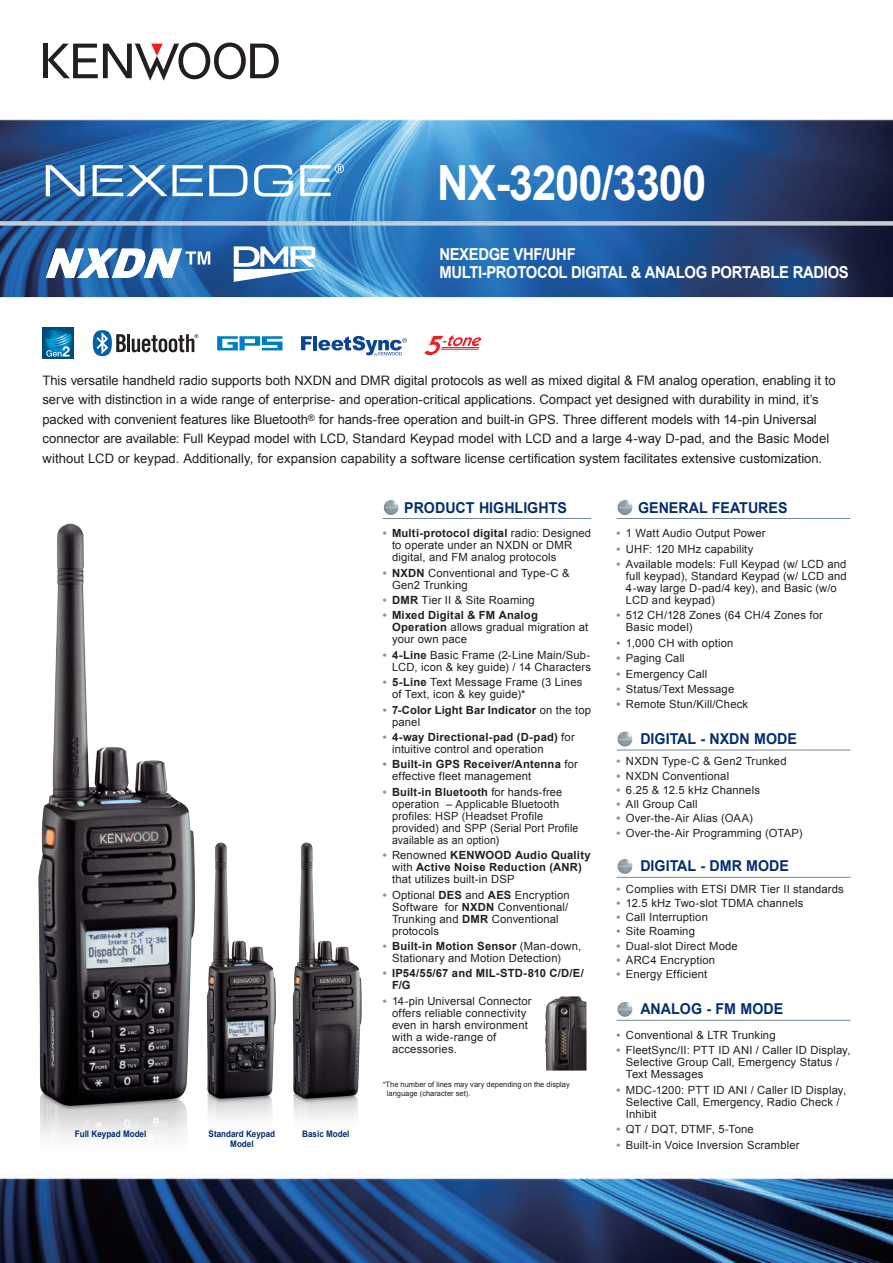
<style>
.page{position:relative;width:893px;height:1263px;background:#fff}
.page>*{position:absolute;margin:0;border:0;box-sizing:border-box;transform-origin:0 0}
.t1{font:700 48.45px "Arial";letter-spacing:-.025em;color:#fff;scale:.9 1}
.t2{font:700 16.5px/18px "Arial";letter-spacing:-.025em;color:#fff;scale:.9 1}
.t3{font:700 15px "Arial";color:#052d6f;scale:.95 1}
.t4{font:13.05px/19.5px "Arial";letter-spacing:-.005em;color:#231f20}
.t5{font:11.25px/12px "Arial";letter-spacing:.015em;color:#231f20}
.t6{font:700 11.25px/12px "Arial";letter-spacing:.02em;color:#231f20}
.t7{font:700 9px/10.5px "Arial";color:#052d6f;text-align:center;scale:.9 1}
.t8{font:7.5px/9px "Arial";color:#231f20}
.s1{font-weight:700;color:#7d94a8}
.s2{font-weight:700}
.s3{color:#7d94a8}
.s4{font-weight:400}
</style>
<div class="page">
<img style="left:0;top:42px;width:893px;height:1221px">
<img style="left:21px;top:507px;width:352px;height:706px">
<div style="left:0;top:221px;width:893px;height:5px;background:#c4ccd5"></div>
<div style="left:43px;top:44px;width:5px;height:34px;background:#231f20"></div>
<svg style="left:48px;top:43px;width:231px;height:38px"></svg>
<svg style="left:46px;top:249px;width:164px;height:29px"></svg>
<svg style="left:234px;top:246px;width:82px;height:36px"></svg>
<svg style="left:46px;top:165px;width:39px;height:31px"></svg>
<svg style="left:209px;top:165px;width:39px;height:31px"></svg>
<svg style="left:254px;top:165px;width:39px;height:32px"></svg>
<svg style="left:93px;top:165px;width:110px;height:31px"></svg>
<svg style="left:300px;top:164px;width:44px;height:32px"></svg>
<hr style="left:127px;top:334px;width:3px;height:18px;background:#231f20">
<svg style="left:93px;top:330px;width:33px;height:26px"></svg>
<svg style="left:132px;top:334px;width:66px;height:18px"></svg>
<svg style="left:217px;top:336px;width:66px;height:14px"></svg>
<svg style="left:301px;top:336px;width:11px;height:14px"></svg>
<hr style="left:313px;top:336px;width:4px;height:14px;background:#094594">
<svg style="left:318px;top:336px;width:89px;height:20px"></svg>
<svg style="left:423px;top:335px;width:58px;height:20px"></svg>
<hr style="left:441px;top:349px;width:38px;height:1px;background:#ee1d23">
<div style="left:43px;top:327px;width:31px;height:31px;background:#004b7a"></div>
<svg style="left:45px;top:330px;width:27px;height:27px"></svg>
<hr style="left:383px;top:518px;width:208px;height:1px;background:#738a95">
<img style="left:383px;top:500px;width:16px;height:15px">
<hr style="left:617px;top:518px;width:233px;height:1px;background:#738a95">
<img style="left:617px;top:500px;width:16px;height:15px">
<hr style="left:617px;top:750px;width:233px;height:1px;background:#738a95">
<img style="left:617px;top:731px;width:16px;height:16px">
<hr style="left:617px;top:877px;width:233px;height:1px;background:#738a95">
<img style="left:617px;top:859px;width:16px;height:15px">
<hr style="left:617px;top:1020px;width:233px;height:1px;background:#738a95">
<img style="left:617px;top:1002px;width:16px;height:15px">
<img style="left:545px;top:996px;width:41px;height:74px">
<h1 class="t1" style="left:437px;top:150px;width:301px">NX-3200/3300</h1>
<h2 class="t2" style="left:439px;top:246px;width:456px">NEXEDGE VHF/UHF<br>MULTI-PROTOCOL DIGITAL &amp; ANALOG PORTABLE RADIOS</h2>
<p class="t4" style="left:42px;top:370px;width:795px">This versatile handheld radio supports both NXDN and DMR digital protocols as well as mixed digital &amp; FM analog operation, enabling it to serve with distinction in a wide range of enterprise- and operation-critical applications. Compact yet designed with durability in mind, it’s packed with convenient features like Bluetooth<sup>®</sup> for hands-free operation and built-in GPS. Three different models with 14-pin Universal connector are available: Full Keypad model with LCD, Standard Keypad model with LCD and a large 4-way D-pad, and the Basic Model without LCD or keypad. Additionally, for expansion capability a software license certification system facilitates extensive customization.</p>
<h3 class="t3" style="left:404px;top:497px;width:173px">PRODUCT HIGHLIGHTS</h3>
<p class="t5" style="left:392px;top:527px;width:200px;text-indent:-9px"><span class="s1">•</span> <span class="s2">Multi-protocol digital</span> radio: Designed to operate under an NXDN or DMR digital, and FM analog protocols</p>
<p class="t5" style="left:392px;top:567px;width:179px;text-indent:-9px"><span class="s1">•</span> <span class="s2">NXDN</span> Conventional and Type-C &amp;<br>Gen2 Trunking</p>
<p class="t5" style="left:383px;top:594px;width:154px"><span class="s1">•</span> <span class="s2">DMR</span> Tier II &amp; Site Roaming</p>
<p class="t5" style="left:392px;top:609px;width:198px;text-indent:-9px"><span class="s1">•</span> <span class="s2">Mixed Digital &amp; FM Analog<br>Operation</span> allows gradual migration at your own pace</p>
<p class="t5" style="left:383px;top:649px;width:210px;text-align:right"><span class="s1">•</span> <span class="s2">4-Line</span> Basic Frame (2-Line Main/Sub-<br>LCD, icon &amp; key guide) / 14 Characters</p>
<p class="t5" style="left:392px;top:676px;width:192px;text-indent:-9px"><span class="s1">•</span> <span class="s2">5-Line</span> Text Message Frame (3 Lines of Text, icon &amp; key guide)*</p>
<p class="t6" style="left:392px;top:704px;width:200px;text-indent:-9px"><span class="s3">•</span> 7-Color Light Bar Indicator <span class="s4">on the top panel</span></p>
<p class="t5" style="left:392px;top:731px;width:184px;text-indent:-9px"><span class="s1">•</span> <span class="s2">4-way Directional-pad (D-pad)</span> for intuitive control and operation</p>
<p class="t6" style="left:392px;top:759px;width:187px;text-indent:-9px"><span class="s3">•</span> Built-in GPS Receiver/Antenna <span class="s4">for effective fleet management</span></p>
<p class="t5" style="left:392px;top:786px;width:188px;text-indent:-9px"><span class="s1">•</span> <span class="s2">Built-in Bluetooth</span> for hands-free operation – Applicable Bluetooth profiles: HSP (Headset Profile provided) and SPP (Serial Port Profile available as an option)</p>
<p class="t6" style="left:392px;top:849px;width:200px;text-indent:-9px"><span class="s3">•</span> <span class="s4">Renowned</span> KENWOOD Audio Quality <span class="s4">with</span> Active Noise Reduction (ANR) <span class="s4">that utilizes built-in DSP</span></p>
<p class="t5" style="left:392px;top:889px;width:179px;text-indent:-9px"><span class="s1">•</span> Optional <span class="s2">DES</span> and <span class="s2">AES</span> Encryption<br>Software for <span class="s2">NXDN</span> Conventional/<br>Trunking and <span class="s2">DMR</span> Conventional protocols</p>
<p class="t5" style="left:392px;top:940px;width:191px;text-indent:-9px"><span class="s1">•</span> <span class="s2">Built-in Motion Sensor</span> (Man-down,<br>Stationary and Motion Detection)</p>
<p class="t6" style="left:392px;top:968px;width:193px;text-indent:-9px"><span class="s3">•</span> IP54/55/67 and MIL-STD-810 C/D/E/<br>F/G</p>
<p class="t5" style="left:392px;top:995px;width:141px;text-indent:-9px"><span class="s1">•</span> 14-pin Universal Connector offers reliable connectivity even in harsh environment with a wide-range of accessories.</p>
<p class="t8" style="left:387px;top:1080px;width:184px;text-indent:-4px">*The number of lines may vary depending on the display language (character set).</p>
<h3 class="t3" style="left:638px;top:497px;width:159px">GENERAL FEATURES</h3>
<p class="t5" style="left:617px;top:527px;width:151px"><span class="s1">•</span> 1 Watt Audio Output Power</p>
<p class="t5" style="left:617px;top:543px;width:138px"><span class="s1">•</span> UHF: 120 MHz capability</p>
<p class="t5" style="left:626px;top:558px;width:222px;text-indent:-9px"><span class="s1">•</span> Available models: Full Keypad (w/ LCD and full keypad), Standard Keypad (w/ LCD and 4-way large D-pad/4 key), and Basic (w/o LCD and keypad)</p>
<p class="t5" style="left:626px;top:609px;width:198px;text-indent:-9px"><span class="s1">•</span> 512 CH/128 Zones (64 CH/4 Zones for<br>Basic model)</p>
<p class="t5" style="left:617px;top:637px;width:118px"><span class="s1">•</span> 1,000 CH with option</p>
<p class="t5" style="left:617px;top:652px;width:70px"><span class="s1">•</span> Paging Call</p>
<p class="t5" style="left:617px;top:668px;width:92px"><span class="s1">•</span> Emergency Call</p>
<p class="t5" style="left:617px;top:683px;width:119px"><span class="s1">•</span> Status/Text Message</p>
<p class="t5" style="left:617px;top:698px;width:133px"><span class="s1">•</span> Remote Stun/Kill/Check</p>
<h3 class="t3" style="left:640px;top:729px;width:166px">DIGITAL - NXDN MODE</h3>
<p class="t5" style="left:617px;top:755px;width:172px"><span class="s1">•</span> NXDN Type-C &amp; Gen2 Trunked</p>
<p class="t5" style="left:617px;top:770px;width:114px"><span class="s1">•</span> NXDN Conventional</p>
<p class="t5" style="left:617px;top:784px;width:145px"><span class="s1">•</span> 6.25 &amp; 12.5 kHz Channels</p>
<p class="t5" style="left:617px;top:798px;width:82px"><span class="s1">•</span> All Group Call</p>
<p class="t5" style="left:617px;top:812px;width:138px"><span class="s1">•</span> Over-the-Air Alias (OAA)</p>
<p class="t5" style="left:617px;top:827px;width:187px"><span class="s1">•</span> Over-the-Air Programming (OTAP)</p>
<h3 class="t3" style="left:640px;top:856px;width:158px">DIGITAL - DMR MODE</h3>
<p class="t5" style="left:617px;top:883px;width:229px"><span class="s1">•</span> Complies with ETSI DMR Tier II standards</p>
<p class="t5" style="left:617px;top:897px;width:188px"><span class="s1">•</span> 12.5 kHz Two-slot TDMA channels</p>
<p class="t5" style="left:617px;top:911px;width:93px"><span class="s1">•</span> Call Interruption</p>
<p class="t5" style="left:617px;top:925px;width:80px"><span class="s1">•</span> Site Roaming</p>
<p class="t5" style="left:617px;top:940px;width:123px"><span class="s1">•</span> Dual-slot Direct Mode</p>
<p class="t5" style="left:617px;top:954px;width:100px"><span class="s1">•</span> ARC4 Encryption</p>
<p class="t5" style="left:617px;top:968px;width:92px"><span class="s1">•</span> Energy Efficient</p>
<h3 class="t3" style="left:640px;top:999px;width:152px">ANALOG - FM MODE</h3>
<p class="t5" style="left:617px;top:1029px;width:161px"><span class="s1">•</span> Conventional &amp; LTR Trunking</p>
<p class="t5" style="left:626px;top:1044px;width:226px;text-indent:-9px"><span class="s1">•</span> FleetSync/II: PTT ID ANI / Caller ID Display,<br>Selective Group Call, Emergency Status /<br>Text Messages</p>
<p class="t5" style="left:626px;top:1084px;width:222px;text-indent:-9px"><span class="s1">•</span> MDC-1200: PTT ID ANI / Caller ID Display,<br>Selective Call, Emergency, Radio Check /<br>Inhibit</p>
<p class="t5" style="left:617px;top:1123px;width:139px"><span class="s1">•</span> QT / DQT, DTMF, 5-Tone</p>
<p class="t5" style="left:617px;top:1139px;width:185px"><span class="s1">•</span> Built-in Voice Inversion Scrambler</p>
<p class="t7" style="left:209px;top:1128px;width:76px">Standard Keypad<br>Model</p>
<p class="t7" style="left:75px;top:1128px;width:81px">Full Keypad Model</p>
<p class="t7" style="left:302px;top:1128px;width:54px">Basic Model</p>
</div>
